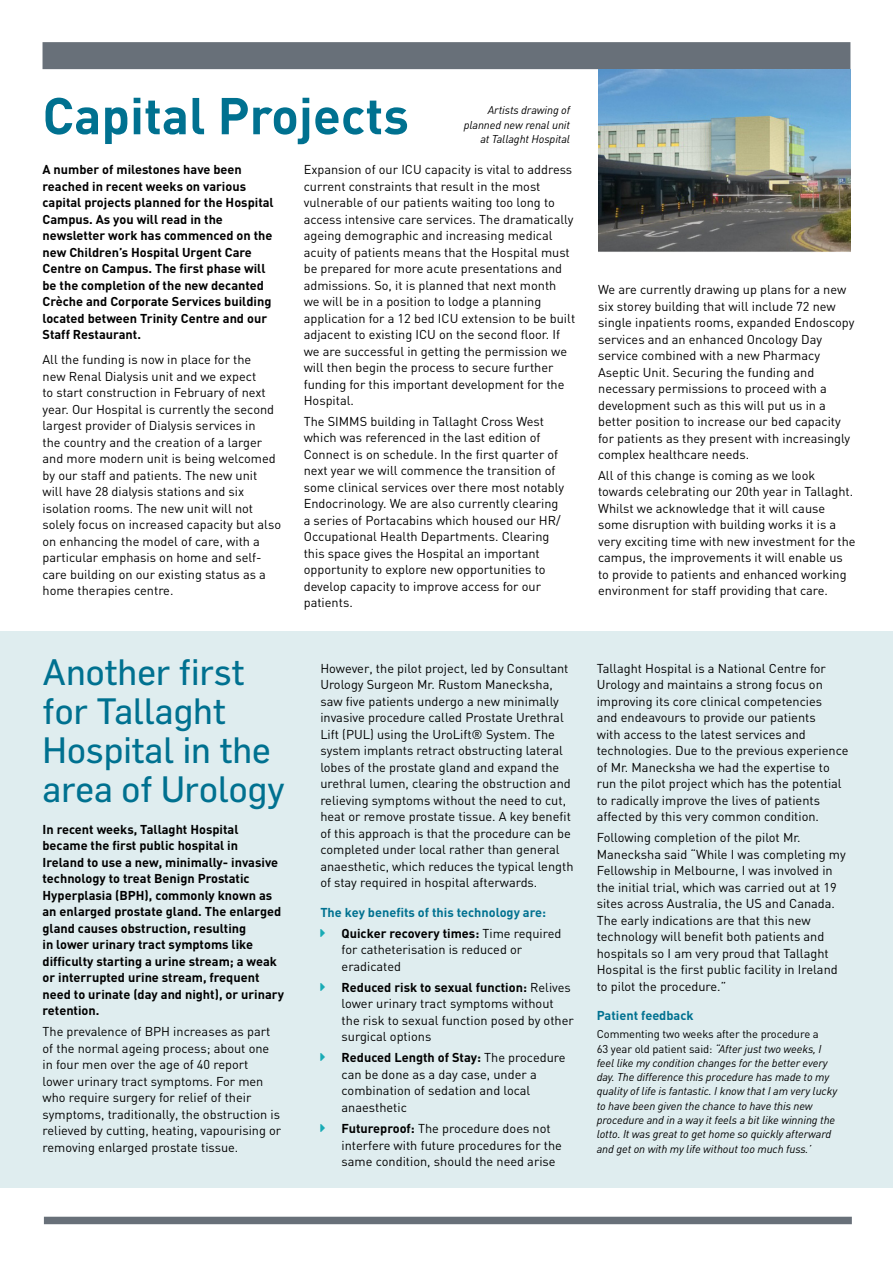
<style>
.page{position:relative;width:893px;height:1263px;background:#fff}
.page>*{position:absolute;margin:0;border:0;box-sizing:border-box;transform-origin:0 0}
.t1{font:700 51px "DIN";color:#007190}
.t2{font:36px/39px "Flama";color:#007190}
.t3{font:12.75px/16.5px "DIN";color:#000}
.t4{font:700 12.75px/16.5px "DIN";color:#000}
.t5{font:700 12.75px/21.1px "DIN";color:#007190}
.t6{font:italic 11.25px/14.2px "DIN";letter-spacing:-.01em;color:#000;text-align:right}
.s1{color:#000}
.s2{font-weight:400;color:#000}
.s3{font-weight:700}
.s4{font-style:normal}
</style>
<div class="page">
<div style="left:0;top:631px;width:893px;height:556px;background:#dfedef"></div>
<div style="left:43px;top:42px;width:807px;height:27px;background:#687079"></div>
<div style="left:44px;top:1217px;width:808px;height:7px;background:#687079"></div>
<img style="left:598px;top:69px;width:252px;height:183px">
<h1 class="t1" style="left:43px;top:82px;width:368px">Capital Projects</h1>
<p class="t6" style="left:464px;top:103px;width:108px">Artists drawing of planned new renal unit at Tallaght Hospital</p>
<p class="t4" style="left:43px;top:161px;width:233px">A number of milestones have been reached in recent weeks on various capital projects planned for the Hospital Campus. As you will read in the newsletter work has commenced on the new Children’s Hospital Urgent Care Centre on Campus. The first phase will be the completion of the new decanted Crèche and Corporate Services building located between Trinity Centre and our Staff Restaurant.</p>
<p class="t3" style="left:43px;top:351px;width:240px">All the funding is now in place for the<br>new Renal Dialysis unit and we expect<br>to start construction in February of next year. Our Hospital is currently the second largest provider of Dialysis services in<br>the country and the creation of a larger and more modern unit is being welcomed by our staff and patients. The new unit<br>will have 28 dialysis stations and six isolation rooms. The new unit will not solely focus on increased capacity but also on enhancing the model of care, with a particular emphasis on home and self&shy;care building on our existing status as a home therapies centre.</p>
<p class="t3" style="left:304px;top:161px;width:273px">Expansion of our ICU capacity is vital to address current constraints that result in the most vulnerable of our patients waiting too long to access intensive care services. The dramatically ageing demographic and increasing medical acuity of patients means that the Hospital must be prepared for more acute presentations and admissions. So, it is planned that next month we will be in a position to lodge a planning application for a 12 bed ICU extension to be built adjacent to existing ICU on the second floor. If we are successful in getting the permission we will then begin the process to secure further funding for this important development for the Hospital.</p>
<p class="t3" style="left:304px;top:413px;width:262px">The SIMMS building in Tallaght Cross West which was referenced in the last edition of Connect is on schedule. In the first quarter of next year we will commence the transition of some clinical services over there most notably Endocrinology. We are also currently clearing a series of Portacabins which housed our HR/ Occupational Health Departments. Clearing this space gives the Hospital an important opportunity to explore new opportunities to develop capacity to improve access for our patients.</p>
<h2 class="t2" style="left:43px;top:651px;width:244px">Another first for Tallaght<br>Hospital in the area of Urology</h2>
<p class="t4" style="left:43px;top:820px;width:243px">In recent weeks, Tallaght Hospital became the first public hospital in<br>Ireland to use a new, minimally- invasive technology to treat Benign Prostatic Hyperplasia (BPH), commonly known as an enlarged prostate gland. The enlarged gland causes obstruction, resulting<br>in lower urinary tract symptoms like difficulty starting a urine stream; a weak or interrupted urine stream, frequent need to urinate (day and night), or urinary retention.</p>
<p class="t3" style="left:43px;top:1023px;width:240px">The prevalence of BPH increases as part of the normal ageing process; about one in four men over the age of 40 report lower urinary tract symptoms. For men who require surgery for relief of their symptoms, traditionally, the obstruction is relieved by cutting, heating, vapourising or removing enlarged prostate tissue.</p>
<p class="t3" style="left:320px;top:660px;width:255px">However, the pilot project, led by Consultant Urology Surgeon Mr. Rustom Manecksha, saw five patients undergo a new minimally invasive procedure called Prostate Urethral Lift (PUL) using the UroLift® System. The system implants retract obstructing lateral lobes of the prostate gland and expand the urethral lumen, clearing the obstruction and relieving symptoms without the need to cut, heat or remove prostate tissue. A key benefit of this approach is that the procedure can be completed under local rather than general anaesthetic, which reduces the typical length of stay required in hospital afterwards.</p>
<p class="t5" style="left:342px;top:901px;width:221px;text-indent:-21px">The key benefits of this technology are:<br><span class="s1">Quicker recovery times:</span> <span class="s2">Time required</span></p>
<p class="t3" style="left:342px;top:941px;width:182px">for catheterisation is reduced or eradicated</p>
<p class="t3" style="left:342px;top:979px;width:234px"><span class="s3">Reduced risk to sexual function:</span> Relives lower urinary tract symptoms without the risk to sexual function posed by other surgical options</p>
<p class="t3" style="left:342px;top:1049px;width:225px"><span class="s3">Reduced Length of Stay:</span> The procedure can be done as a day case, under a combination of sedation and local anaesthetic</p>
<p class="t3" style="left:342px;top:1120px;width:222px"><span class="s3">Futureproof:</span> The procedure does not interfere with future procedures for the same condition, should the need arise</p>
<p class="t3" style="left:598px;top:281px;width:258px">We are currently drawing up plans for a new six storey building that will include 72 new single inpatients rooms, expanded Endoscopy services and an enhanced Oncology Day service combined with a new Pharmacy Aseptic Unit. Securing the funding and necessary permissions to proceed with a development such as this will put us in a better position to increase our bed capacity for patients as they present with increasingly complex healthcare needs.</p>
<p class="t3" style="left:598px;top:467px;width:259px">All of this change is coming as we look towards celebrating our 20th year in Tallaght.<br>Whilst we acknowledge that it will cause some disruption with building works it is a very exciting time with new investment for the campus, the improvements it will enable us to provide to patients and enhanced working environment for staff providing that care.</p>
<p class="t3" style="left:597px;top:660px;width:253px">Tallaght Hospital is a National Centre for Urology and maintains a strong focus on improving its core clinical competencies<br>and endeavours to provide our patients<br>with access to the latest services and technologies. Due to the previous experience of Mr. Manecksha we had the expertise to run the pilot project which has the potential to radically improve the lives of patients affected by this very common condition.</p>
<p class="t3" style="left:597px;top:829px;width:251px">Following completion of the pilot Mr.<br>Manecksha said “While I was completing my Fellowship in Melbourne, I was involved in the initial trial, which was carried out at 19 sites across Australia, the US and Canada.<br>The early indications are that this new technology will benefit both patients and hospitals so I am very proud that Tallaght Hospital is the first public facility in Ireland to pilot the procedure.”</p>
<p class="t5" style="left:597px;top:1004px;width:98px">Patient feedback</p>
<p class="t6" style="left:597px;top:1027px;width:242px;text-align:left"><span class="s4">Commenting two weeks after the procedure a<br>63 year old patient said:</span> “After just two weeks, I feel like my condition changes for the better every day. The difference this procedure has made to my quality of life is fantastic. I know that I am very lucky to have been given the chance to have this new procedure and in a way it feels a bit like winning the lotto. It was great to get home so quickly afterward and get on with my life without too much fuss.’</p>
</div>
